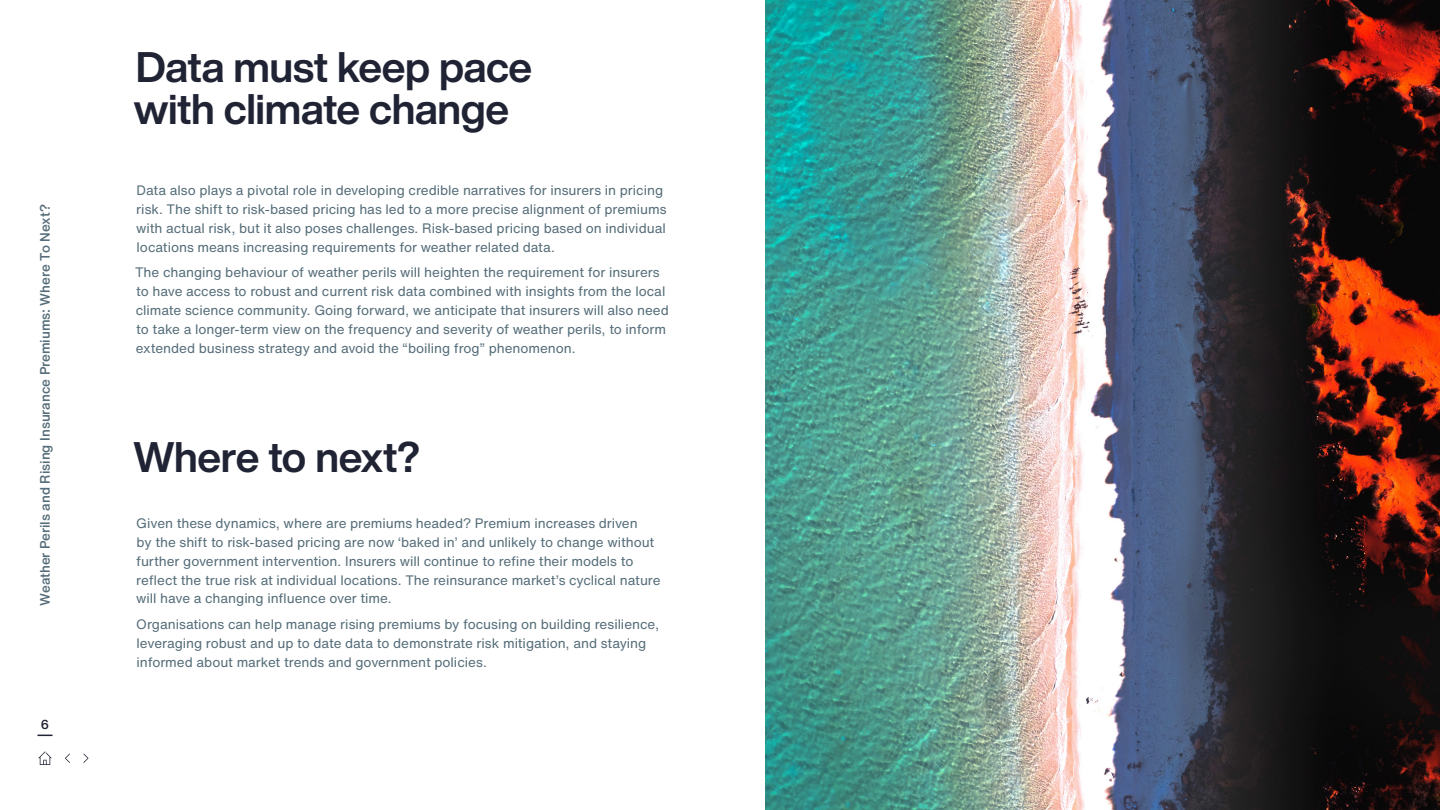
<style>
.page{position:relative;width:1440px;height:810px;background:#fff}
.page>*{position:absolute;margin:0;border:0;box-sizing:border-box;transform-origin:0 0}
.t1{font:700 42px/42px "Helvetica Now Display";letter-spacing:-.01em;color:#202334}
.t2{font:13.5px/18.9px "Helvetica Now Text";letter-spacing:-.005em;color:#556d79}
.t3{font:500 13.5px "Helvetica Now Text";letter-spacing:-.005em;color:#556d79}
.t4{font:500 12.75px "Helvetica Now Text";color:#202334}
</style>
<div class="page">
<svg style="left:38px;top:735px;width:14px;height:1px"></svg>
<img style="left:765px;top:0;width:675px;height:810px">
<svg style="left:38px;top:751px;width:14px;height:14px"></svg>
<svg style="left:83px;top:753px;width:6px;height:10px"></svg>
<svg style="left:65px;top:753px;width:5px;height:10px"></svg>
<p class="t3" style="left:36px;top:606px;width:403px;rotate:-90deg">Weather Perils and Rising Insurance Premiums: Where To Next?</p>
<p class="t4" style="left:41px;top:716px;width:10px">6</p>
<h1 class="t1" style="left:134px;top:46px;width:400px">Data must keep pace with climate change</h1>
<p class="t2" style="left:136px;top:181px;width:532px">Data also plays a pivotal role in developing credible narratives for insurers in pricing risk. The shift to risk-based pricing has led to a more precise alignment of premiums with actual risk, but it also poses challenges. Risk-based pricing based on individual locations means increasing requirements for weather related data.</p>
<p class="t2" style="left:135px;top:263px;width:535px">The changing behaviour of weather perils will heighten the requirement for insurers to have access to robust and current risk data combined with insights from the local climate science community. Going forward, we anticipate that insurers will also need to take a longer-term view on the frequency and severity of weather perils, to inform extended business strategy and avoid the “boiling frog” phenomenon.</p>
<h1 class="t1" style="left:133px;top:436px;width:288px">Where to next?</h1>
<p class="t2" style="left:136px;top:514px;width:526px">Given these dynamics, where are premiums headed? Premium increases driven<br>by the shift to risk-based pricing are now ‘baked in’ and unlikely to change without further government intervention. Insurers will continue to refine their models to reflect the true risk at individual locations. The reinsurance market’s cyclical nature will have a changing influence over time.</p>
<p class="t2" style="left:136px;top:615px;width:525px">Organisations can help manage rising premiums by focusing on building resilience, leveraging robust and up to date data to demonstrate risk mitigation, and staying informed about market trends and government policies.</p>
</div>
